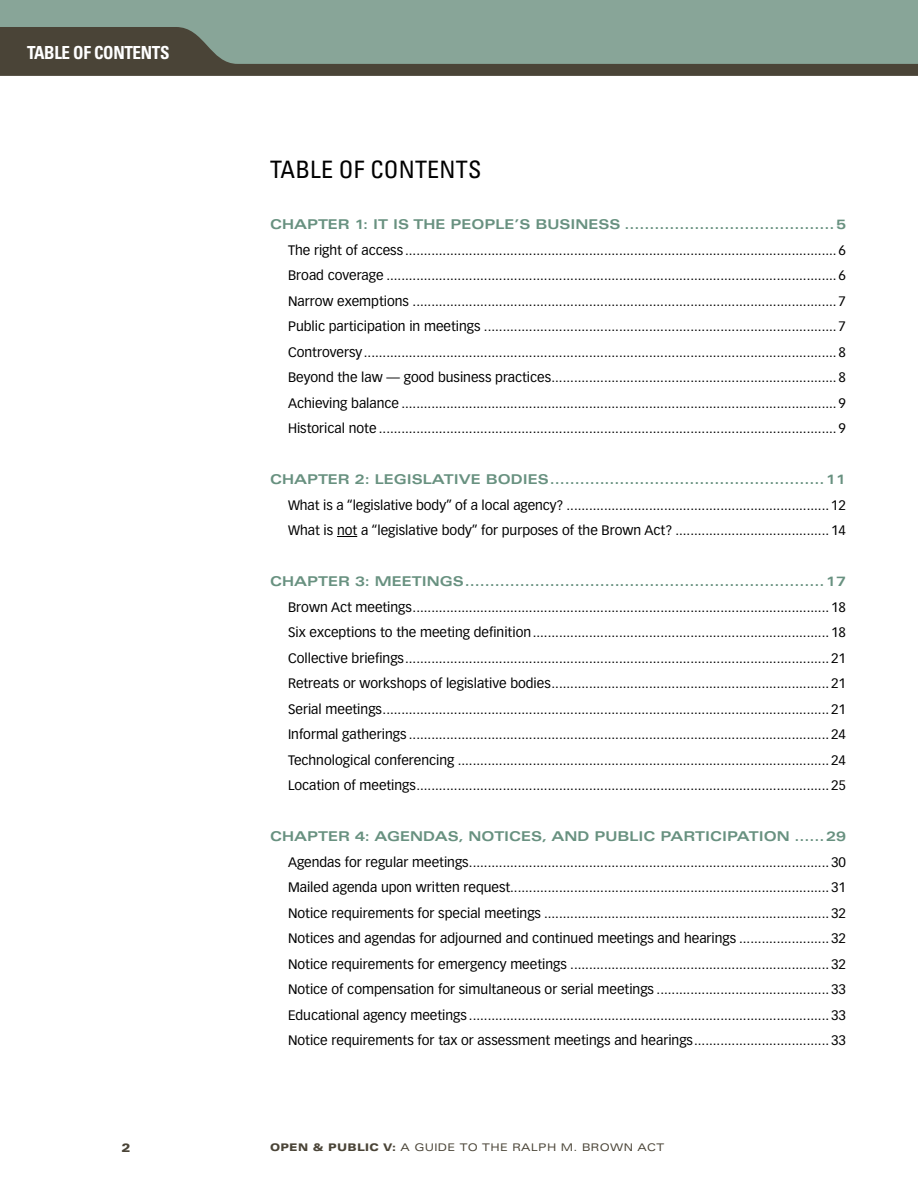
<style>
.page{position:relative;width:918px;height:1188px;background:#fff}
.page>*{position:absolute;margin:0;border:0;box-sizing:border-box;transform-origin:0 0}
.t1{font:condensed 24px "Univers";letter-spacing:.01em;color:#000}
.t2{font:700 condensed 18px "Univers";letter-spacing:-.02em;color:#fff;scale:.95 1}
.t3{font:13.5px/25.5px "Vectora LT";color:#000;text-align:justify}
.t4{font:700 expanded 13.5px "Univers";color:#689180}
.t5{font:900 expanded 12px "Univers";color:#4a4437}
.t6{font:expanded 10.5px "Univers";letter-spacing:.03em;color:#4a4437}
.s1{font-weight:900}
</style>
<div class="page">
<div style="left:0;top:0;width:918px;height:69px;background:#88a598"></div>
<svg style="left:0;top:27px;width:918px;height:49px"></svg>
<svg style="left:337px;top:536px;width:20px;height:1px"></svg>
<h2 class="t2" style="left:27px;top:42px;width:152px">TABLE OF CONTENTS</h2>
<h1 class="t1" style="left:270px;top:154px;width:213px">TABLE OF CONTENTS</h1>
<p class="t4" style="left:270px;top:217px;width:578px">CHAPTER 1: IT IS THE PEOPLE’S BUSINESS ..........................................5</p>
<p class="t3" style="left:288px;top:237px;width:559px">The right of access ...................................................................................................................6<br>Broad coverage ........................................................................................................................6<br>Narrow exemptions .................................................................................................................7<br>Public participation in meetings ..............................................................................................7<br>Controversy..............................................................................................................................8<br>Beyond the law — good business practices............................................................................8<br>Achieving balance ....................................................................................................................9<br>Historical note ..........................................................................................................................9</p>
<p class="t4" style="left:270px;top:472px;width:578px">CHAPTER 2: LEGISLATIVE BODIES.......................................................11</p>
<p class="t3" style="left:288px;top:492px;width:560px">What is a “legislative body” of a local agency? ......................................................................12<br>What is not a “legislative body” for purposes of the Brown Act? .........................................14</p>
<p class="t4" style="left:270px;top:574px;width:578px">CHAPTER 3: MEETINGS........................................................................17</p>
<p class="t3" style="left:288px;top:594px;width:559px">Brown Act meetings...............................................................................................................18<br>Six exceptions to the meeting definition...............................................................................18<br>Collective briefings.................................................................................................................21<br>Retreats or workshops of legislative bodies..........................................................................21<br>Serial meetings.......................................................................................................................21<br>Informal gatherings ................................................................................................................24<br>Technological conferencing ...................................................................................................24<br>Location of meetings..............................................................................................................25</p>
<p class="t4" style="left:270px;top:829px;width:578px">CHAPTER 4: AGENDAS, NOTICES, AND PUBLIC PARTICIPATION ......29</p>
<p class="t3" style="left:288px;top:849px;width:560px">Agendas for regular meetings................................................................................................30<br>Mailed agenda upon written request.....................................................................................31<br>Notice requirements for special meetings ............................................................................32<br>Notices and agendas for adjourned and continued meetings and hearings ........................32<br>Notice requirements for emergency meetings .....................................................................32<br>Notice of compensation for simultaneous or serial meetings ..............................................33<br>Educational agency meetings ................................................................................................33<br>Notice requirements for tax or assessment meetings and hearings....................................33</p>
<p class="t5" style="left:122px;top:1141px;width:10px">2</p>
<p class="t6" style="left:270px;top:1141px;width:396px"><span class="s1">OPEN &amp; PUBLIC V:</span> A GUIDE TO THE RALPH M. BROWN ACT</p>
</div>
